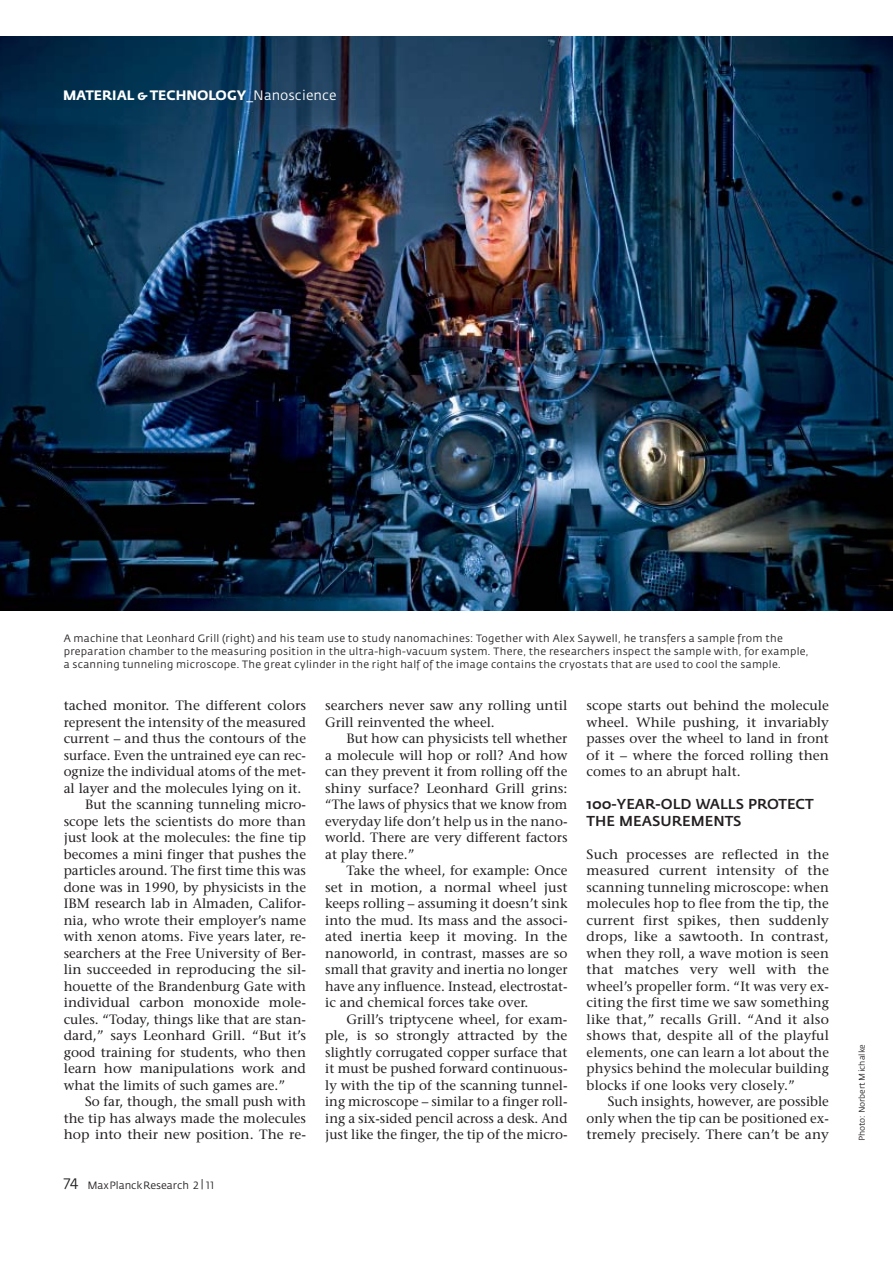
<style>
.page{position:relative;width:893px;height:1263px;background:#fff}
.page>*{position:absolute;margin:0;border:0;box-sizing:border-box;transform-origin:0 0}
.t1{font:500 14.25px/16.5px "Fedra Sans";color:#231f20}
.t2{font:13.5px/16.5px "Stone Serif";color:#231f20;text-align:justify}
.t3{font:700 13.5px "Fedra Sans";color:#fff}
.t4{font:10.5px/13.5px "Fedra Sans";letter-spacing:.02em;color:#231f20}
.t5{font:10.5px "Fedra Sans";color:#231f20}
.t6{font:8.25px "Fedra Sans";color:#231f20}
.s1{font-weight:400}
.s2{font-family:"Fedra Sans Book SC";font-size:15px}
.s3{font-family:"Fedra Sans Book SC"}
</style>
<div class="page">
<img style="left:0;top:36px;width:893px;height:574px">
<p class="t3" style="left:63px;top:91px;width:275px">MATERIAL &amp; TECHNOLOGY<span class="s1">_Nanoscience</span></p>
<p class="t4" style="left:64px;top:632px;width:746px">A machine that Leonhard Grill (right) and his team use to study nanomachines: Together with Alex Saywell, he transfers a sample from the preparation chamber to the measuring position in the ultra-high-vacuum system. There, the researchers inspect the sample with, for example, a scanning tunneling microscope. The great cylinder in the right half of the image contains the cryostats that are used to cool the sample.</p>
<p class="t2" style="left:64px;top:699px;width:244px">tached monitor. The different colors</p>
<p class="t2" style="left:64px;top:715px;width:244px">represent the intensity of the measured</p>
<p class="t2" style="left:64px;top:732px;width:244px">current – and thus the contours of the</p>
<p class="t2" style="left:64px;top:748px;width:244px">surface. Even the untrained eye can rec-</p>
<p class="t2" style="left:64px;top:765px;width:244px">ognize the individual atoms of the met-</p>
<p class="t2" style="left:64px;top:781px;width:239px">al layer and the molecules lying on it.</p>
<p class="t2" style="left:85px;top:798px;width:223px">But the scanning tunneling micro-</p>
<p class="t2" style="left:64px;top:814px;width:244px">scope lets the scientists do more than</p>
<p class="t2" style="left:64px;top:831px;width:244px">just look at the molecules: the fine tip</p>
<p class="t2" style="left:64px;top:847px;width:244px">becomes a mini finger that pushes the</p>
<p class="t2" style="left:64px;top:864px;width:244px">particles around. The first time this was</p>
<p class="t2" style="left:64px;top:880px;width:244px">done was in 1990, by physicists in the</p>
<p class="t2" style="left:64px;top:897px;width:244px">IBM research lab in Almaden, Califor-</p>
<p class="t2" style="left:64px;top:913px;width:244px">nia, who wrote their employer’s name</p>
<p class="t2" style="left:64px;top:930px;width:244px">with xenon atoms. Five years later, re-</p>
<p class="t2" style="left:64px;top:946px;width:244px">searchers at the Free University of Ber-</p>
<p class="t2" style="left:64px;top:963px;width:244px">lin succeeded in reproducing the sil-</p>
<p class="t2" style="left:64px;top:979px;width:244px">houette of the Brandenburg Gate with</p>
<p class="t2" style="left:64px;top:996px;width:244px">individual carbon monoxide mole-</p>
<p class="t2" style="left:64px;top:1012px;width:244px">cules. “Today, things like that are stan-</p>
<p class="t2" style="left:64px;top:1029px;width:244px">dard,” says Leonhard Grill. “But it’s</p>
<p class="t2" style="left:64px;top:1045px;width:244px">good training for students, who then</p>
<p class="t2" style="left:64px;top:1062px;width:244px">learn how manipulations work and</p>
<p class="t2" style="left:64px;top:1078px;width:223px">what the limits of such games are.”</p>
<p class="t2" style="left:85px;top:1095px;width:223px">So far, though, the small push with</p>
<p class="t2" style="left:64px;top:1111px;width:244px">the tip has always made the molecules</p>
<p class="t2" style="left:64px;top:1128px;width:244px">hop into their new position. The re-</p>
<p class="t5" style="left:64px;top:1181px;width:152px"><span class="s2">74</span> MaxPlanckResearch <span class="s3">2 | 11</span></p>
<p class="t2" style="left:325px;top:699px;width:244px">searchers never saw any rolling until<br>Grill reinvented the wheel.</p>
<p class="t2" style="left:325px;top:732px;width:244px;text-indent:21px">But how can physicists tell whether a molecule will hop or roll? And how can they prevent it from rolling off the shiny surface? Leonhard Grill grins: “The laws of physics that we know from everyday life don’t help us in the nano&shy;world. There are very different factors at play there.”</p>
<p class="t2" style="left:325px;top:864px;width:244px;text-indent:21px">Take the wheel, for example: Once set in motion, a normal wheel just keeps rolling – assuming it doesn’t sink into the mud. Its mass and the associ&shy;ated inertia keep it moving. In the nanoworld, in contrast, masses are so small that gravity and inertia no longer have any influence. Instead, electrostat&shy;ic and chemical forces take over.</p>
<p class="t2" style="left:325px;top:1012px;width:244px;text-indent:21px">Grill’s triptycene wheel, for exam&shy;ple, is so strongly attracted by the slightly corrugated copper surface that it must be pushed forward continuous&shy;ly with the tip of the scanning tunnel&shy;ing microscope – similar to a finger roll&shy;ing a six-sided pencil across a desk. And just like the finger, the tip of the micro-</p>
<p class="t2" style="left:587px;top:699px;width:244px">scope starts out behind the molecule wheel. While pushing, it invariably passes over the wheel to land in front of it – where the forced rolling then comes to an abrupt halt.</p>
<p class="t1" style="left:587px;top:797px;width:229px">100-YEAR-OLD WALLS PROTECT<br>THE MEASUREMENTS</p>
<p class="t2" style="left:587px;top:847px;width:244px">Such processes are reflected in the measured current intensity of the scanning tunneling microscope: when molecules hop to flee from the tip, the current first spikes, then suddenly drops, like a sawtooth. In contrast, when they roll, a wave motion is seen that matches very well with the wheel’s propeller form. “It was very ex&shy;citing the first time we saw something like that,” recalls Grill. “And it also shows that, despite all of the playful elements, one can learn a lot about the physics behind the molecular building blocks if one looks very closely.”</p>
<p class="t2" style="left:587px;top:1095px;width:244px;text-indent:21px">Such insights, however, are possible only when the tip can be positioned ex&shy;tremely precisely. There can’t be any</p>
<p class="t6" style="left:858px;top:1141px;width:99px;rotate:-90deg">Photo: Norbert Michalke</p>
</div>
